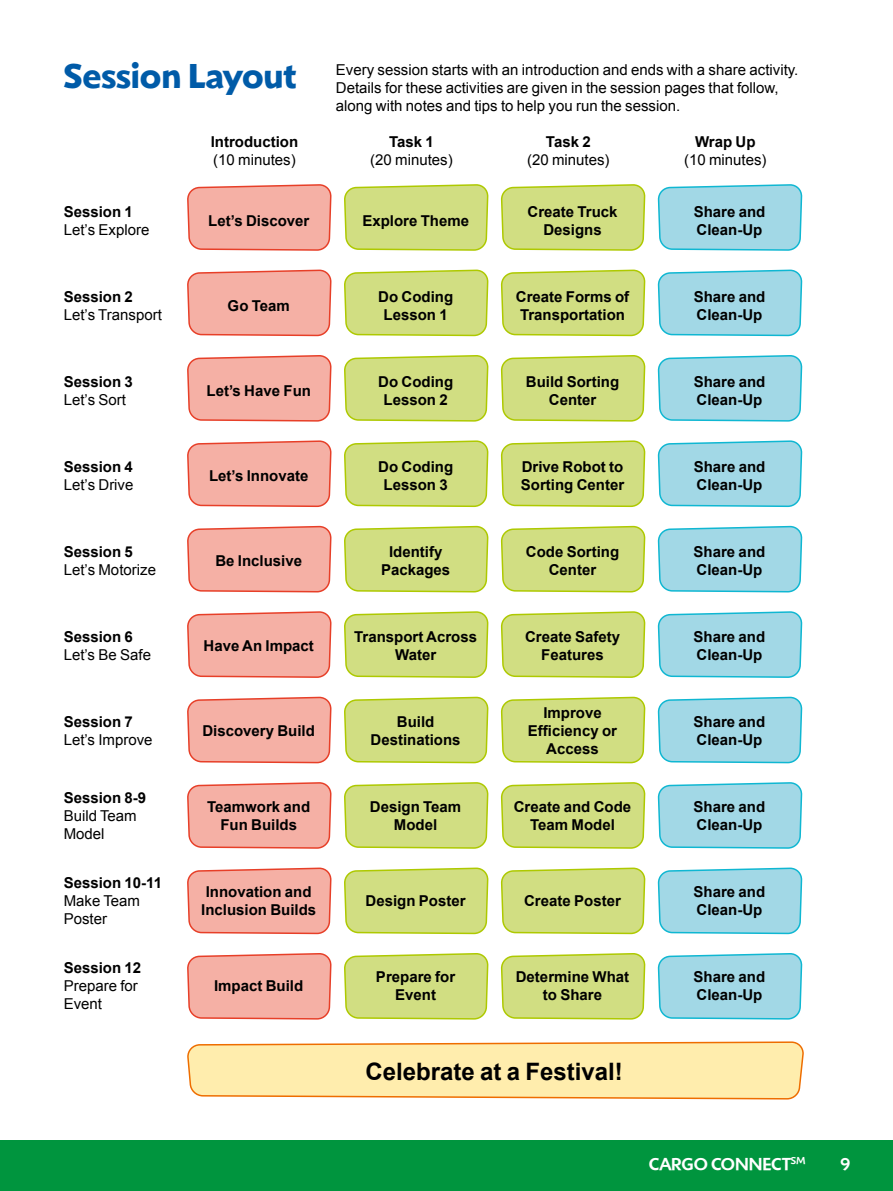
<style>
.page{position:relative;width:893px;height:1191px;background:#fff}
.page>*{position:absolute;margin:0;border:0;box-sizing:border-box;transform-origin:0 0}
.t1{font:700 36px "Shinn RR";color:#005ba8}
.t2{font:700 24px "Arial";color:#000}
.t3{font:500 18px "Shinn RR";color:#fff}
.t4{font:700 15px/18px "Arial";color:#000;text-align:center}
.t5{font:15px/18px "Arial";color:#000}
</style>
<div class="page">
<div style="left:0;top:1140px;width:893px;height:51px;background:#00953e"></div>
<svg style="left:501px;top:269px;width:144px;height:67px;background:#d1de80"></svg>
<svg style="left:501px;top:355px;width:144px;height:66px;background:#d0de7f"></svg>
<svg style="left:501px;top:440px;width:144px;height:67px;background:#d1de80"></svg>
<svg style="left:344px;top:526px;width:144px;height:66px;background:#d0de7f"></svg>
<svg style="left:344px;top:611px;width:144px;height:67px;background:#d1de81"></svg>
<svg style="left:344px;top:696px;width:144px;height:67px;background:#d1de81"></svg>
<svg style="left:344px;top:782px;width:144px;height:66px;background:#d1de80"></svg>
<svg style="left:501px;top:867px;width:144px;height:67px;background:#d1de80"></svg>
<svg style="left:187px;top:184px;width:144px;height:67px;background:#f4ada2"></svg>
<svg style="left:187px;top:269px;width:144px;height:67px;background:#f4ada2"></svg>
<svg style="left:187px;top:355px;width:144px;height:66px;background:#f4ada1"></svg>
<svg style="left:187px;top:440px;width:144px;height:67px;background:#f4ada2"></svg>
<svg style="left:187px;top:526px;width:144px;height:66px;background:#f4aca1"></svg>
<svg style="left:187px;top:611px;width:144px;height:67px;background:#f4ada2"></svg>
<svg style="left:187px;top:696px;width:144px;height:67px;background:#f4ada2"></svg>
<svg style="left:187px;top:782px;width:144px;height:66px;background:#f4ada2"></svg>
<svg style="left:187px;top:867px;width:144px;height:67px;background:#f4ada2"></svg>
<svg style="left:187px;top:953px;width:144px;height:66px;background:#f4aca1"></svg>
<svg style="left:658px;top:184px;width:144px;height:67px;background:#9ed8e6"></svg>
<svg style="left:658px;top:269px;width:144px;height:67px;background:#9ed8e6"></svg>
<svg style="left:658px;top:355px;width:144px;height:66px;background:#9dd7e5"></svg>
<svg style="left:658px;top:440px;width:144px;height:67px;background:#9ed8e6"></svg>
<svg style="left:658px;top:526px;width:144px;height:66px;background:#9cd7e5"></svg>
<svg style="left:658px;top:611px;width:144px;height:67px;background:#9ed8e6"></svg>
<svg style="left:658px;top:696px;width:144px;height:67px;background:#9ed8e6"></svg>
<svg style="left:658px;top:782px;width:144px;height:66px;background:#9dd7e5"></svg>
<svg style="left:658px;top:867px;width:144px;height:67px;background:#9ed8e6"></svg>
<svg style="left:658px;top:953px;width:144px;height:66px;background:#9dd7e5"></svg>
<svg style="left:501px;top:184px;width:144px;height:67px;background:#d1de80"></svg>
<svg style="left:344px;top:184px;width:144px;height:67px;background:#d1de81"></svg>
<svg style="left:344px;top:269px;width:144px;height:67px;background:#d1de81"></svg>
<svg style="left:344px;top:355px;width:144px;height:66px;background:#d0de7f"></svg>
<svg style="left:344px;top:440px;width:144px;height:67px;background:#d1de81"></svg>
<svg style="left:501px;top:611px;width:144px;height:67px;background:#d1de80"></svg>
<svg style="left:501px;top:526px;width:144px;height:66px;background:#d0de7f"></svg>
<svg style="left:501px;top:696px;width:144px;height:67px;background:#d1de81"></svg>
<svg style="left:501px;top:782px;width:144px;height:66px;background:#d0de80"></svg>
<svg style="left:344px;top:867px;width:144px;height:67px;background:#d1de81"></svg>
<svg style="left:344px;top:953px;width:144px;height:66px;background:#d0de7f"></svg>
<svg style="left:501px;top:953px;width:144px;height:66px;background:#d0de7f"></svg>
<svg style="left:187px;top:1041px;width:617px;height:58px;background:#fee7a8"></svg>
<h1 class="t1" style="left:64px;top:54px;width:233px">Session Layout</h1>
<p class="t4" style="left:211px;top:133px;width:89px">Introduction</p>
<p class="t5" style="left:213px;top:151px;width:84px">(10 minutes)</p>
<p class="t5" style="left:336px;top:61px;width:464px">Every session starts with an introduction and ends with a share activity.<br>Details for these activities are given in the session pages that follow, along with notes and tips to help you run the session.</p>
<p class="t4" style="left:389px;top:133px;width:46px">Task 1</p>
<p class="t5" style="left:370px;top:151px;width:84px">(20 minutes)</p>
<p class="t4" style="left:546px;top:133px;width:46px">Task 2</p>
<p class="t5" style="left:527px;top:151px;width:84px">(20 minutes)</p>
<p class="t4" style="left:695px;top:133px;width:62px">Wrap Up</p>
<p class="t5" style="left:684px;top:151px;width:84px">(10 minutes)</p>
<p class="t4" style="left:64px;top:203px;width:71px">Session 1</p>
<p class="t5" style="left:64px;top:221px;width:87px">Let’s Explore</p>
<p class="t4" style="left:208px;top:212px;width:103px">Let’s Discover</p>
<p class="t4" style="left:362px;top:212px;width:108px">Explore Theme</p>
<p class="t4" style="left:528px;top:203px;width:92px">Create Truck<br>Designs</p>
<p class="t4" style="left:694px;top:203px;width:73px;text-align:left">Share and<br>Clean-Up</p>
<p class="t4" style="left:64px;top:288px;width:71px">Session 2</p>
<p class="t5" style="left:64px;top:306px;width:100px">Let’s Transport</p>
<p class="t4" style="left:228px;top:297px;width:64px">Go Team</p>
<p class="t4" style="left:378px;top:288px;width:76px">Do Coding<br>Lesson 1</p>
<p class="t4" style="left:516px;top:288px;width:115px;text-align:left">Create Forms of<br>Transportation</p>
<p class="t4" style="left:694px;top:288px;width:73px;text-align:left">Share and<br>Clean-Up</p>
<p class="t4" style="left:64px;top:373px;width:71px">Session 3</p>
<p class="t5" style="left:64px;top:391px;width:64px">Let’s Sort</p>
<p class="t4" style="left:207px;top:382px;width:106px">Let’s Have Fun</p>
<p class="t4" style="left:378px;top:373px;width:76px">Do Coding<br>Lesson 2</p>
<p class="t4" style="left:526px;top:373px;width:95px">Build Sorting<br>Center</p>
<p class="t4" style="left:694px;top:373px;width:73px;text-align:left">Share and<br>Clean-Up</p>
<p class="t4" style="left:64px;top:458px;width:71px">Session 4</p>
<p class="t5" style="left:64px;top:476px;width:71px">Let’s Drive</p>
<p class="t4" style="left:209px;top:467px;width:101px">Let’s Innovate</p>
<p class="t4" style="left:378px;top:458px;width:76px">Do Coding<br>Lesson 3</p>
<p class="t4" style="left:521px;top:458px;width:105px;text-align:left">Drive Robot to<br>Sorting Center</p>
<p class="t4" style="left:694px;top:458px;width:73px;text-align:left">Share and<br>Clean-Up</p>
<p class="t4" style="left:64px;top:543px;width:71px">Session 5</p>
<p class="t5" style="left:64px;top:561px;width:94px">Let’s Motorize</p>
<p class="t4" style="left:215px;top:552px;width:88px">Be Inclusive</p>
<p class="t4" style="left:381px;top:543px;width:71px">Identify<br>Packages</p>
<p class="t4" style="left:526px;top:543px;width:95px">Code Sorting<br>Center</p>
<p class="t4" style="left:694px;top:543px;width:73px;text-align:left">Share and<br>Clean-Up</p>
<p class="t4" style="left:64px;top:628px;width:71px">Session 6</p>
<p class="t5" style="left:64px;top:646px;width:89px">Let’s Be Safe</p>
<p class="t4" style="left:204px;top:637px;width:112px">Have An Impact</p>
<p class="t4" style="left:354px;top:628px;width:124px">Transport Across<br>Water</p>
<p class="t4" style="left:525px;top:628px;width:97px">Create Safety<br>Features</p>
<p class="t4" style="left:694px;top:628px;width:73px;text-align:left">Share and<br>Clean-Up</p>
<p class="t4" style="left:64px;top:713px;width:71px">Session 7</p>
<p class="t5" style="left:64px;top:731px;width:90px">Let’s Improve</p>
<p class="t4" style="left:202px;top:722px;width:114px">Discovery Build</p>
<p class="t4" style="left:371px;top:713px;width:92px">Build<br>Destinations</p>
<p class="t4" style="left:528px;top:704px;width:91px">Improve<br>Efficiency or<br>Access</p>
<p class="t4" style="left:694px;top:713px;width:73px;text-align:left">Share and<br>Clean-Up</p>
<p class="t4" style="left:64px;top:789px;width:84px">Session 8-9</p>
<p class="t5" style="left:64px;top:807px;width:75px">Build Team<br>Model</p>
<p class="t4" style="left:207px;top:798px;width:105px">Teamwork and<br>Fun Builds</p>
<p class="t4" style="left:370px;top:798px;width:93px">Design Team<br>Model</p>
<p class="t4" style="left:514px;top:798px;width:119px">Create and Code<br>Team Model</p>
<p class="t4" style="left:694px;top:798px;width:73px;text-align:left">Share and<br>Clean-Up</p>
<p class="t4" style="left:64px;top:874px;width:100px">Session 10-11</p>
<p class="t5" style="left:64px;top:892px;width:78px">Make Team<br>Poster</p>
<p class="t4" style="left:201px;top:883px;width:117px">Innovation and<br>Inclusion Builds</p>
<p class="t4" style="left:366px;top:892px;width:102px">Design Poster</p>
<p class="t4" style="left:524px;top:892px;width:98px">Create Poster</p>
<p class="t4" style="left:694px;top:883px;width:73px;text-align:left">Share and<br>Clean-Up</p>
<p class="t4" style="left:64px;top:959px;width:79px">Session 12</p>
<p class="t5" style="left:64px;top:977px;width:76px">Prepare for<br>Event</p>
<p class="t4" style="left:214px;top:977px;width:91px">Impact Build</p>
<p class="t4" style="left:376px;top:968px;width:81px">Prepare for<br>Event</p>
<p class="t4" style="left:516px;top:968px;width:115px">Determine What to Share</p>
<p class="t4" style="left:694px;top:968px;width:73px;text-align:left">Share and<br>Clean-Up</p>
<h2 class="t2" style="left:365px;top:1055px;width:259px">Celebrate at a Festival!</h2>
<p class="t3" style="left:649px;top:1152px;width:158px">CARGO CONNECT<sup>SM</sup></p>
<p class="t3" style="left:840px;top:1152px;width:12px">9</p>
</div>
